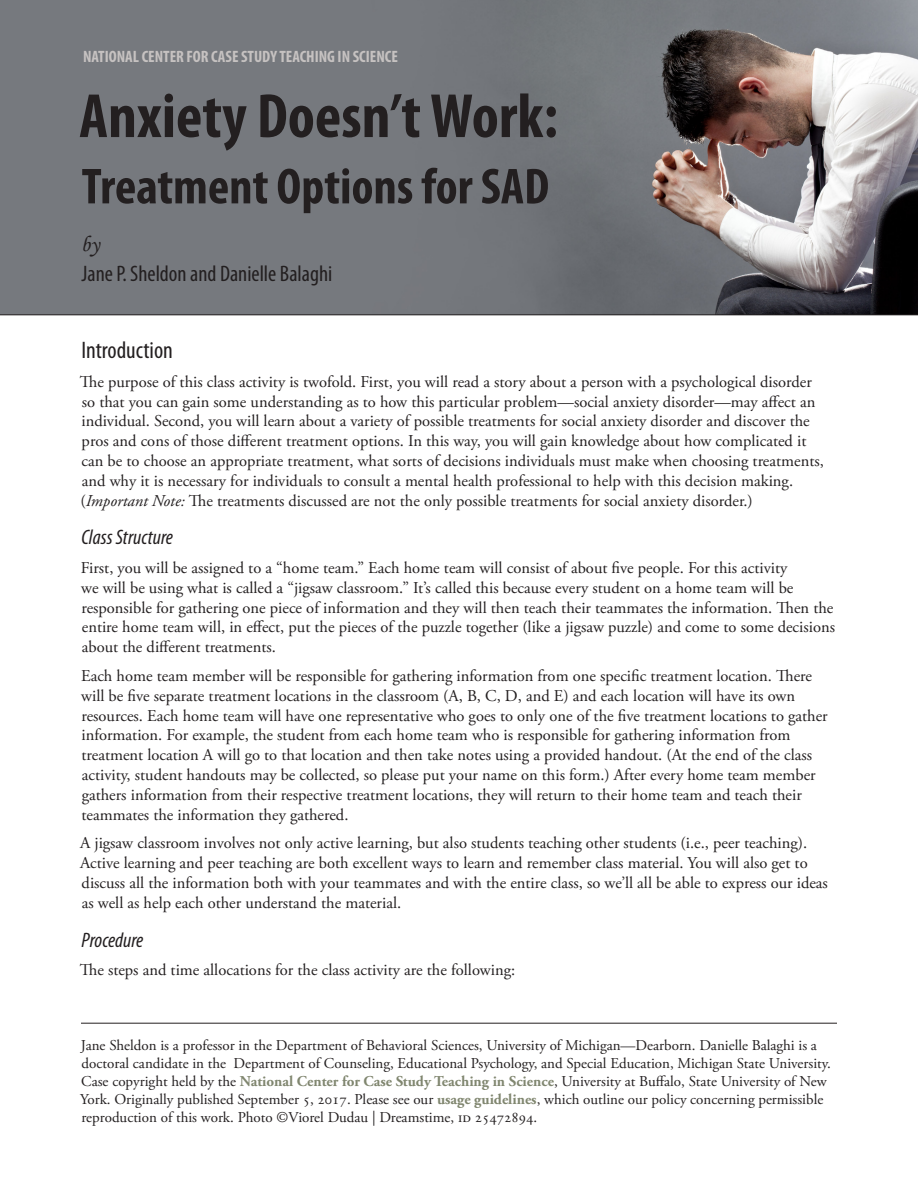
<style>
.page{position:relative;width:918px;height:1188px;background:#fff}
.page>*{position:absolute;margin:0;border:0;box-sizing:border-box;transform-origin:0 0}
.Body{font:700 condensed 63px "Myriad Pro";color:#231f20}
.Body-2{font:700 condensed 51px "Myriad Pro";color:#231f20}
.Major_Section{font:condensed 24px "Myriad Pro";color:#231f20}
.t1{font:condensed 22.5px "Myriad Pro";color:#231f20}
.t2{font:22.5px "Monotype Corsiva";color:#231f20}
.Subsection{font:italic condensed 21px "Myriad Pro";color:#231f20}
.Body-3{font:16.5px/19.8px "Adobe Garamond Pro";color:#231f20}
.Body-4{font:700 condensed 16.5px "Myriad Pro";color:#c6c2c1}
.t3{font:15px/18px "Adobe Garamond Pro";color:#231f20}
.s1{font-style:italic}
.s2{font-weight:700;color:#80866f}
</style>
<div class="page">
<hr style="left:81px;top:1023px;width:756px;height:1px;background:#231f20">
<svg style="left:0;top:0;width:918px;height:315px;background:#78797d"></svg>
<p class="Body-4" style="left:83px;top:46px;width:316px">NATIONAL CENTER FOR CASE STUDY TEACHING IN SCIENCE</p>
<p class="Body" style="left:79px;top:77px;width:480px">Anxiety Doesn’t Work:</p>
<p class="Body-2" style="left:82px;top:155px;width:469px">Treatment Options for SAD</p>
<p class="t2" style="left:81px;top:230px;width:20px">by</p>
<p class="t1" style="left:82px;top:260px;width:252px">Jane P. Sheldon and Danielle Balaghi</p>
<p class="Major_Section" style="left:81px;top:336px;width:93px">Introduction</p>
<p class="Body-3" style="left:80px;top:372px;width:746px">The purpose of this class activity is twofold. First, you will read a story about a person with a psychological disorder so that you can gain some understanding as to how this particular problem—social anxiety disorder—may affect an individual. Second, you will learn about a variety of possible treatments for social anxiety disorder and discover the pros and cons of those different treatment options. In this way, you will gain knowledge about how complicated it can be to choose an appropriate treatment, what sorts of decisions individuals must make when choosing treatments, and why it is necessary for individuals to consult a mental health professional to help with this decision making. (<span class="s1">Important Note:</span> The treatments discussed are not the only possible treatments for social anxiety disorder.)</p>
<p class="Subsection" style="left:82px;top:525px;width:93px">Class Structure</p>
<p class="Body-3" style="left:81px;top:558px;width:756px">First, you will be assigned to a “home team.” Each home team will consist of about five people. For this activity<br>we will be using what is called a “jigsaw classroom.” It’s called this because every student on a home team will be responsible for gathering one piece of information and they will then teach their teammates the information. Then the entire home team will, in effect, put the pieces of the puzzle together (like a jigsaw puzzle) and come to some decisions about the different treatments.</p>
<p class="Body-3" style="left:81px;top:666px;width:748px">Each home team member will be responsible for gathering information from one specific treatment location. There will be five separate treatment locations in the classroom (A, B, C, D, and E) and each location will have its own resources. Each home team will have one representative who goes to only one of the five treatment locations to gather information. For example, the student from each home team who is responsible for gathering information from treatment location A will go to that location and then take notes using a provided handout. (At the end of the class activity, student handouts may be collected, so please put your name on this form.) After every home team member gathers information from their respective treatment locations, they will return to their home team and teach their teammates the information they gathered.</p>
<p class="Body-3" style="left:80px;top:834px;width:749px">A jigsaw classroom involves not only active learning, but also students teaching other students (i.e., peer teaching).<br>Active learning and peer teaching are both excellent ways to learn and remember class material. You will also get to discuss all the information both with your teammates and with the entire class, so we’ll all be able to express our ideas as well as help each other understand the material.</p>
<p class="Subsection" style="left:82px;top:927px;width:63px">Procedure</p>
<p class="Body-3" style="left:80px;top:961px;width:437px">The steps and time allocations for the class activity are the following:</p>
<p class="t3" style="left:80px;top:1037px;width:752px">Jane Sheldon is a professor in the Department of Behavioral Sciences, University of Michigan—Dearborn. Danielle Balaghi is a doctoral candidate in the Department of Counseling, Educational Psychology, and Special Education, Michigan State University.<br>Case copyright held by the <span class="s2">National Center for Case Study Teaching in Science</span>, University at Buffalo, State University of New York. Originally published September 5, 2017. Please see our <span class="s2">usage guidelines</span>, which outline our policy concerning permissible reproduction of this work. Photo ©Viorel Dudau | Dreamstime, id 25472894.</p>
</div>
